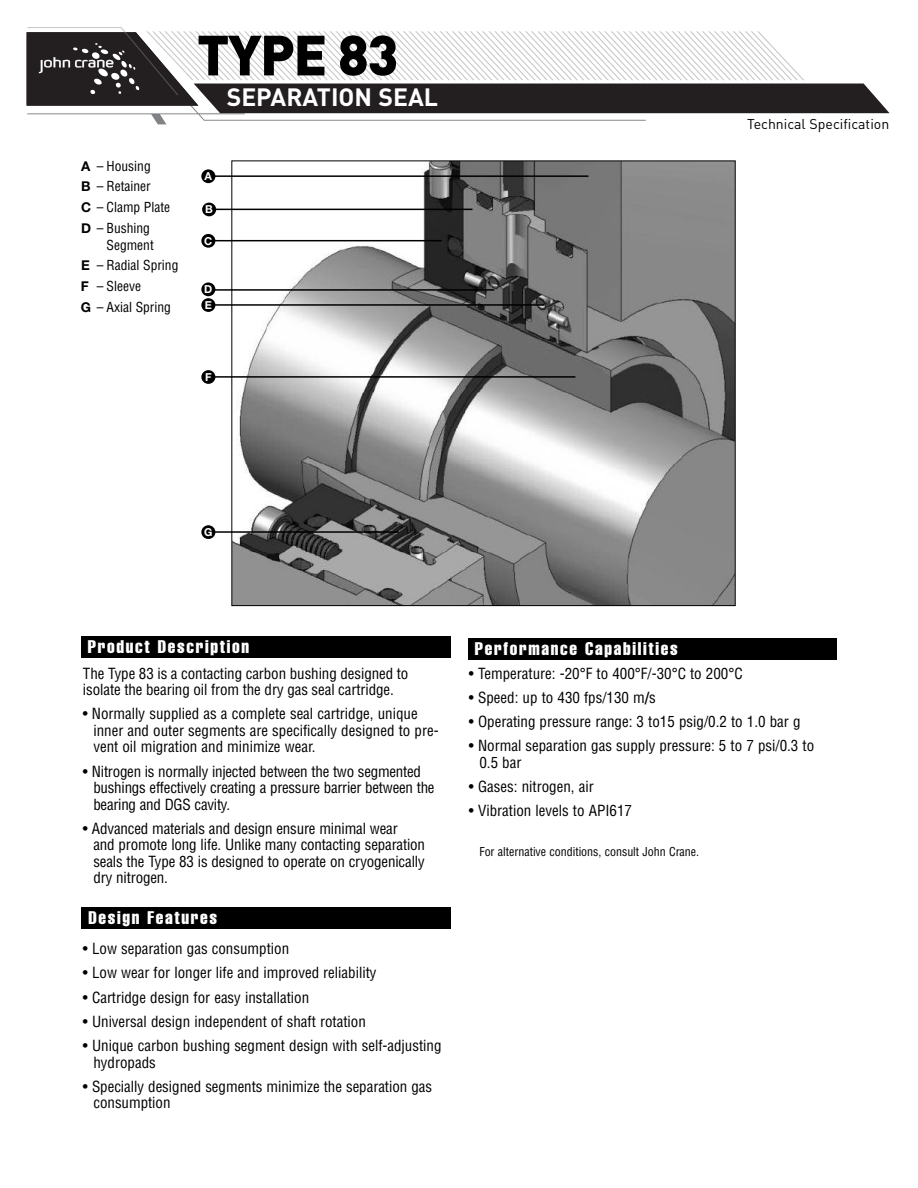
<style>
.page{position:relative;width:918px;height:1188px;background:#fff}
.page>*{position:absolute;margin:0;border:0;box-sizing:border-box;transform-origin:0 0}
.t1{font:900 55.8px "DIN";color:#000}
.t2{font:700 24.75px "DIN";color:#fff}
.t3{font:extra-condensed 18px "Helvetica";letter-spacing:.095em;color:#fff}
.t4{font:condensed 15px/16.5px "Helvetica";color:#000}
.t5{font:14.1px "DIN";color:#000}
.t6{font:condensed 13.5px/20.9px "Helvetica";color:#000}
.t7{font:condensed 12px "Helvetica";color:#000}
.t8{font:700 10.95px "Helvetica Neue";color:#fff}
.s1{font-family:"Helvetica Neue";font-weight:700;font-stretch:normal}
.s2{font-weight:700}
</style>
<div class="page">
<img style="left:233px;top:162px;width:501px;height:442px">
<div style="left:201px;top:282px;width:14px;height:14px;background:#000;border-radius:50%"></div>
<hr style="left:213px;top:289px;width:281px;height:2px;background:#000">
<hr style="left:214px;top:175px;width:374px;height:2px;background:#000">
<div style="left:201px;top:169px;width:14px;height:14px;background:#000;border-radius:50%"></div>
<hr style="left:214px;top:240px;width:228px;height:1px;background:#000">
<div style="left:201px;top:234px;width:14px;height:14px;background:#000;border-radius:50%"></div>
<hr style="left:214px;top:304px;width:330px;height:2px;background:#000">
<div style="left:201px;top:298px;width:14px;height:14px;background:#000;border-radius:50%"></div>
<hr style="left:214px;top:376px;width:361px;height:2px;background:#000">
<div style="left:201px;top:370px;width:14px;height:14px;background:#000;border-radius:50%"></div>
<hr style="left:214px;top:531px;width:185px;height:2px;background:#000">
<div style="left:201px;top:525px;width:14px;height:14px;background:#000;border-radius:50%"></div>
<hr style="left:215px;top:209px;width:257px;height:1px;background:#000">
<div style="left:202px;top:203px;width:14px;height:13px;background:#000;border-radius:50%"></div>
<div style="left:82px;top:907px;width:369px;height:22px;background:#000"></div>
<div style="left:81px;top:636px;width:369px;height:22px;background:#000"></div>
<div style="left:468px;top:638px;width:369px;height:22px;background:#000"></div>
<svg style="left:27px;top:27px;width:863px;height:97px"></svg>
<h1 class="t1" style="left:197px;top:18px;width:203px">TYPE 83</h1>
<h2 class="t2" style="left:227px;top:81px;width:213px">SEPARATION SEAL</h2>
<p class="t6" style="left:81px;top:155px;width:91px"><span class="s1">A</span> – Housing<br><span class="s1">B</span> – Retainer<br><span class="s1">C</span> – Clamp Plate<br><span class="s1">D</span> – Bushing</p>
<p class="t6" style="left:81px;top:234px;width:99px;text-indent:26px">Segment<br><span class="s1">E</span> – Radial Spring<br><span class="s1">F</span> – Sleeve<br><span class="s1">G</span> – Axial Spring</p>
<p class="t8" style="left:205px;top:169px;width:9px">A</p>
<p class="t8" style="left:205px;top:203px;width:9px">B</p>
<p class="t8" style="left:204px;top:234px;width:10px">C</p>
<p class="t8" style="left:204px;top:282px;width:10px">D</p>
<p class="t8" style="left:205px;top:298px;width:9px">E</p>
<p class="t8" style="left:205px;top:370px;width:8px">F</p>
<p class="t8" style="left:204px;top:525px;width:10px">G</p>
<p class="t3" style="left:88px;top:636px;width:163px">Product Description</p>
<p class="t3" style="left:475px;top:637px;width:205px">Performance Capabilities</p>
<p class="t5" style="left:747px;top:115px;width:144px">Technical Specification</p>
<p class="t4" style="left:83px;top:665px;width:327px">The Type 83 is a contacting carbon bushing designed to isolate the bearing oil from the dry gas seal cartridge.</p>
<p class="t4" style="left:93px;top:706px;width:347px;text-indent:-10px">• Normally supplied as a complete seal cartridge, unique inner and outer segments are specifically designed to pre&shy;vent oil migration and minimize wear.</p>
<p class="t4" style="left:93px;top:763px;width:343px;text-indent:-10px">• Nitrogen is normally injected between the two segmented bushings effectively creating a pressure barrier between the bearing and DGS cavity.</p>
<p class="t4" style="left:93px;top:820px;width:333px;text-indent:-10px">• Advanced materials and design ensure minimal wear<br>and promote long life. Unlike many contacting separation seals the Type 83 is designed to operate on cryogenically dry nitrogen.</p>
<p class="t3" style="left:88px;top:906px;width:130px">Design Features</p>
<p class="t4" style="left:83px;top:940px;width:208px">• Low separation gas consumption</p>
<p class="t4" style="left:83px;top:965px;width:295px">• Low wear for longer life and improved reliability</p>
<p class="t4" style="left:83px;top:989px;width:228px">• Cartridge design for easy installation</p>
<p class="t4" style="left:83px;top:1013px;width:284px">• Universal design independent of shaft rotation</p>
<p class="t4" style="left:93px;top:1037px;width:350px;text-indent:-10px">• Unique carbon bushing segment design with self-adjusting hydropads</p>
<p class="t4" style="left:93px;top:1078px;width:340px;text-indent:-11px">• Specially designed segments minimize the separation gas consumption</p>
<p class="t4" style="left:469px;top:665px;width:275px">• Temperature: -20°F to 400°F/-30°C to 200°C</p>
<p class="t4" style="left:469px;top:689px;width:188px">• Speed: up to 430 fps/130 m<span class="s2">/</span>s</p>
<p class="t4" style="left:469px;top:713px;width:333px">• Operating pressure range: 3 to15 psig/0.2 to 1.0 bar g</p>
<p class="t4" style="left:479px;top:738px;width:336px;text-indent:-10px">• Normal separation gas supply pressure: 5 to 7 psi/0.3 to<br>0.5 bar</p>
<p class="t4" style="left:469px;top:778px;width:126px">• Gases: nitrogen, air</p>
<p class="t4" style="left:469px;top:803px;width:165px">• Vibration levels to API617</p>
<p class="t7" style="left:479px;top:844px;width:221px">For alternative conditions, consult John Crane.</p>
</div>
